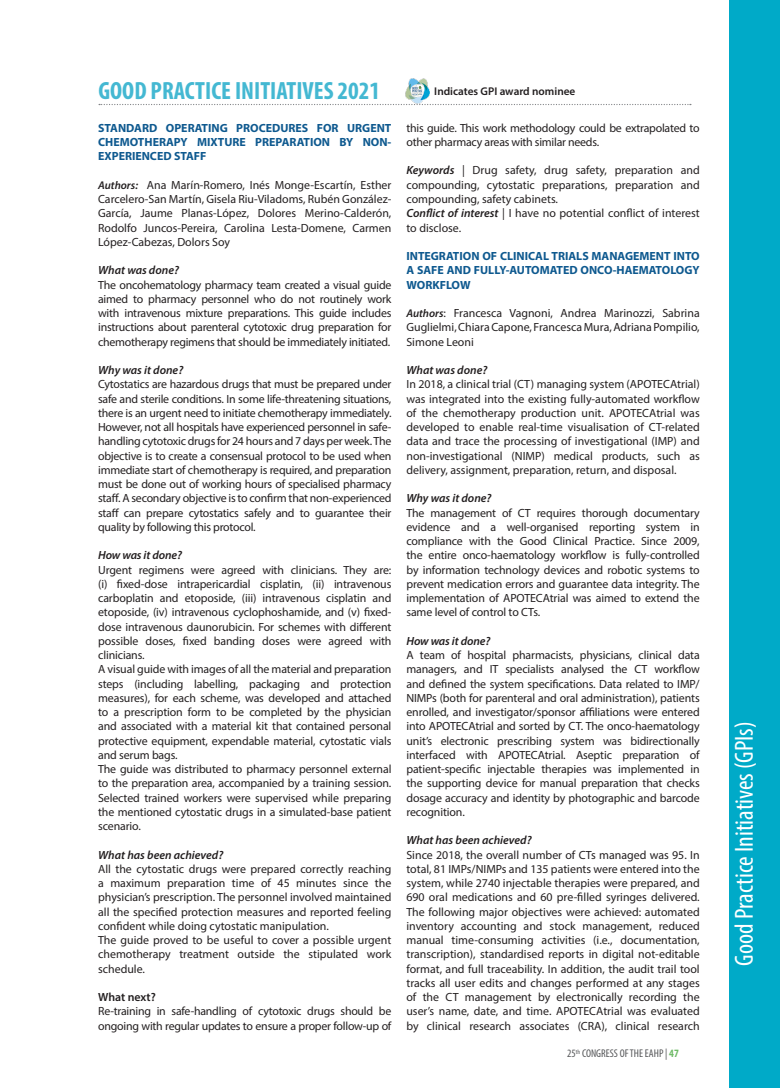
<style>
.page{position:relative;width:780px;height:1088px;background:#fff}
.page>*{position:absolute;margin:0;border:0;box-sizing:border-box;transform-origin:0 0}
.t1{font:condensed 26.25px "Myriad Pro";color:#fff}
.t2{font:700 condensed 25px "Myriad Pro";color:#44b8d2}
.t3{font:11.88px/14.2px "Myriad Pro";letter-spacing:-.01em;color:#231f20;text-align:justify}
.t4{font:700 11.88px/14.2px "Myriad Pro";color:#0e598f;text-align:justify}
.t5{font:italic 600 11.88px "Myriad Pro";color:#231f20}
.t6{font:600 11.88px "Myriad Pro";letter-spacing:-.005em;color:#231f20}
.t7{font:condensed 11.25px "Myriad Pro";color:#57585a}
.t8{font:600 11.25px "Myriad Pro";color:#231f20}
.s1{font-weight:600;font-style:italic;font-size:11.25px}
.s2{font-weight:600;font-style:italic}
.s3{font-weight:700;color:#6eba66}
</style>
<div class="page">
<div style="left:729px;top:0;width:51px;height:1088px;background:#00aac8"></div>
<svg style="left:99px;top:104px;width:592px;height:1px"></svg>
<img style="left:405px;top:78px;width:25px;height:25px">
<p class="t2" style="left:98px;top:75px;width:283px">GOOD PRACTICE INITIATIVES 2021</p>
<p class="t8" style="left:434px;top:84px;width:143px">Indicates GPI award nominee</p>
<p class="t4" style="left:98px;top:120px;width:295px">STANDARD OPERATING PROCEDURES FOR URGENT CHEMOTHERAPY MIXTURE PREPARATION BY NON-EXPERIENCED STAFF</p>
<p class="t3" style="left:98px;top:177px;width:295px"><span class="s1">Authors:</span> Ana Marín-Romero, Inés Monge-Escartín, Esther Carcelero-San Martín, Gisela Riu-Viladoms, Rubén González-García, Jaume Planas-López, Dolores Merino-Calderón, Rodolfo Juncos-Pereira, Carolina Lesta-Domene, Carmen López-Cabezas, Dolors Soy</p>
<p class="t5" style="left:98px;top:263px;width:82px">What was done?</p>
<p class="t3" style="left:98px;top:277px;width:295px">The oncohematology pharmacy team created a visual guide aimed to pharmacy personnel who do not routinely work with intravenous mixture preparations. This guide includes instructions about parenteral cytotoxic drug preparation for chemotherapy regimens that should be immediately initiated.</p>
<p class="t5" style="left:98px;top:362px;width:87px">Why was it done?</p>
<p class="t3" style="left:98px;top:377px;width:295px">Cytostatics are hazardous drugs that must be prepared under safe and sterile conditions. In some life-threatening situations, there is an urgent need to initiate chemotherapy immediately.<br>However, not all hospitals have experienced personnel in safe&shy;handling cytotoxic drugs for 24 hours and 7 days per week. The objective is to create a consensual protocol to be used when immediate start of chemotherapy is required, and preparation must be done out of working hours of specialised pharmacy staff. A secondary objective is to confirm that non-experienced staff can prepare cytostatics safely and to guarantee their quality by following this protocol.</p>
<p class="t5" style="left:98px;top:548px;width:85px">How was it done?</p>
<p class="t3" style="left:98px;top:562px;width:295px">Urgent regimens were agreed with clinicians. They are: (i) fixed-dose intrapericardial cisplatin, (ii) intravenous carboplatin and etoposide, (iii) intravenous cisplatin and etoposide, (iv) intravenous cyclophoshamide, and (v) fixed&shy;dose intravenous daunorubicin. For schemes with different possible doses, fixed banding doses were agreed with clinicians.</p>
<p class="t3" style="left:98px;top:662px;width:295px">A visual guide with images of all the material and preparation steps (including labelling, packaging and protection measures), for each scheme, was developed and attached to a prescription form to be completed by the physician and associated with a material kit that contained personal protective equipment, expendable material, cytostatic vials and serum bags.</p>
<p class="t3" style="left:98px;top:762px;width:295px">The guide was distributed to pharmacy personnel external to the preparation area, accompanied by a training session.<br>Selected trained workers were supervised while preparing the mentioned cytostatic drugs in a simulated-base patient scenario.</p>
<p class="t5" style="left:98px;top:847px;width:127px">What has been achieved?</p>
<p class="t3" style="left:98px;top:861px;width:295px">All the cytostatic drugs were prepared correctly reaching a maximum preparation time of 45 minutes since the physician’s prescription. The personnel involved maintained all the specified protection measures and reported feeling confident while doing cytostatic manipulation.</p>
<p class="t3" style="left:98px;top:933px;width:295px">The guide proved to be useful to cover a possible urgent chemotherapy treatment outside the stipulated work schedule.</p>
<p class="t6" style="left:98px;top:989px;width:59px">What next?</p>
<p class="t3" style="left:98px;top:1004px;width:295px">Re-training in safe-handling of cytotoxic drugs should be ongoing with regular updates to ensure a proper follow-up of</p>
<p class="t3" style="left:406px;top:120px;width:295px">this guide. This work methodology could be extrapolated to other pharmacy areas with similar needs.</p>
<p class="t3" style="left:406px;top:163px;width:295px"><span class="s2">Keywords</span> | Drug safety, drug safety, preparation and compounding, cytostatic preparations, preparation and compounding, safety cabinets.</p>
<p class="t3" style="left:406px;top:206px;width:295px"><span class="s2">Conflict of interest</span> | I have no potential conflict of interest to disclose.</p>
<p class="t4" style="left:406px;top:248px;width:295px">INTEGRATION OF CLINICAL TRIALS MANAGEMENT INTO A SAFE AND FULLY-AUTOMATED ONCO-HAEMATOLOGY WORKFLOW</p>
<p class="t3" style="left:406px;top:306px;width:295px"><span class="s1">Authors</span>: Francesca Vagnoni, Andrea Marinozzi, Sabrina<br>Guglielmi, Chiara Capone, Francesca Mura, Adriana Pompilio,</p>
<p class="t3" style="left:406px;top:334px;width:69px">Simone Leoni</p>
<p class="t5" style="left:406px;top:362px;width:82px">What was done?</p>
<p class="t3" style="left:406px;top:377px;width:295px">In 2018, a clinical trial (CT) managing system (APOTECAtrial) was integrated into the existing fully-automated workflow of the chemotherapy production unit. APOTECAtrial was developed to enable real-time visualisation of CT-related data and trace the processing of investigational (IMP) and non-investigational (NIMP) medical products, such as delivery, assignment, preparation, return, and disposal.</p>
<p class="t5" style="left:406px;top:491px;width:87px">Why was it done?</p>
<p class="t3" style="left:406px;top:505px;width:295px">The management of CT requires thorough documentary evidence and a well-organised reporting system in compliance with the Good Clinical Practice. Since 2009, the entire onco-haematology workflow is fully-controlled by information technology devices and robotic systems to prevent medication errors and guarantee data integrity. The implementation of APOTECAtrial was aimed to extend the same level of control to CTs.</p>
<p class="t5" style="left:406px;top:633px;width:85px">How was it done?</p>
<p class="t3" style="left:406px;top:648px;width:295px">A team of hospital pharmacists, physicians, clinical data managers, and IT specialists analysed the CT workflow and defined the system specifications. Data related to IMP/ NIMPs (both for parenteral and oral administration), patients enrolled, and investigator/sponsor affiliations were entered into APOTECAtrial and sorted by CT. The onco-haematology unit’s electronic prescribing system was bidirectionally interfaced with APOTECAtrial. Aseptic preparation of patient-specific injectable therapies was implemented in the supporting device for manual preparation that checks dosage accuracy and identity by photographic and barcode recognition.</p>
<p class="t5" style="left:406px;top:833px;width:127px">What has been achieved?</p>
<p class="t3" style="left:406px;top:847px;width:295px">Since 2018, the overall number of CTs managed was 95. In total, 81 IMPs/NIMPs and 135 patients were entered into the system, while 2740 injectable therapies were prepared, and 690 oral medications and 60 pre-filled syringes delivered.<br>The following major objectives were achieved: automated inventory accounting and stock management, reduced manual time-consuming activities (i.e., documentation, transcription), standardised reports in digital not-editable format, and full traceability. In addition, the audit trail tool tracks all user edits and changes performed at any stages of the CT management by electronically recording the user’s name, date, and time. APOTECAtrial was evaluated by clinical research associates (CRA), clinical research</p>
<p class="t7" style="left:567px;top:1047px;width:113px">25<sup>th</sup> CONGRESS OF THE EAHP | <span class="s3">47</span></p>
<h1 class="t1" style="left:728px;top:966px;width:246px;rotate:-90deg">Good Practice Initiatives (GPIs)</h1>
</div>
